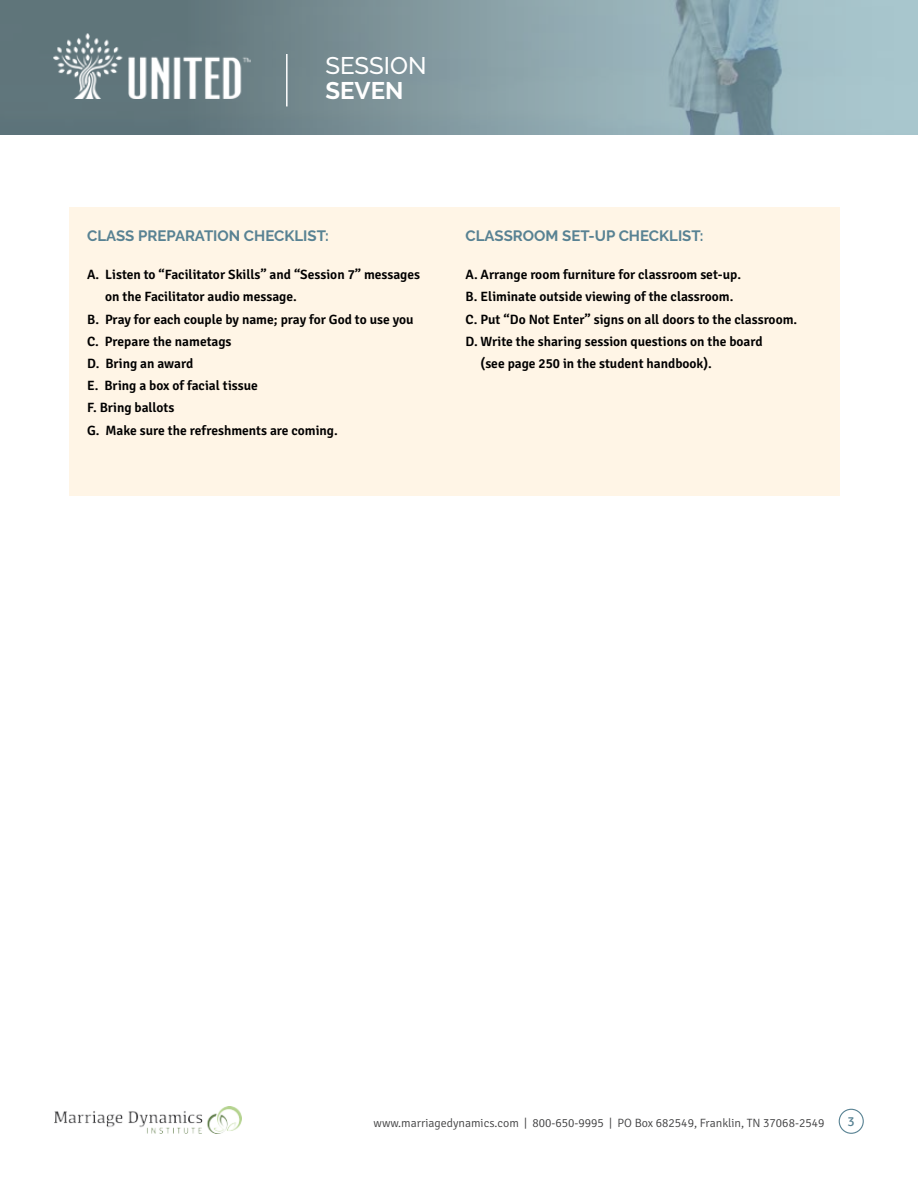
<style>
.page{position:relative;width:918px;height:1188px;background:#fff}
.page>*{position:absolute;margin:0;border:0;box-sizing:border-box;transform-origin:0 0}
.t1{font:500 24px "Raleway";color:#fff}
.t2{font:700 24px "Raleway";color:#fff}
.t3{font:700 15px "Raleway";color:#588293}
.t4{font:600 13.5px "Signika";color:#000}
.t5{font:13.5px "Signika";color:#588293}
.t6{font:300 12px "Signika";color:#404041}
</style>
<div class="page">
<img style="left:54px;top:1106px;width:187px;height:28px">
<div style="left:839px;top:1109px;width:25px;height:25px;border:1px solid #588293;border-radius:50%"></div>
<svg style="left:0;top:0;width:918px;height:134px;background:#839ba2"></svg>
<hr style="left:286px;top:54px;width:2px;height:52px;background:#fff">
<img style="left:54px;top:34px;width:196px;height:65px">
<div style="left:69px;top:207px;width:771px;height:288px;background:#fff5e6"></div>
<h1 class="t1" style="left:326px;top:51px;width:103px">SESSION</h1>
<h1 class="t2" style="left:326px;top:77px;width:80px">SEVEN</h1>
<p class="t3" style="left:87px;top:227px;width:243px">CLASS PREPARATION CHECKLIST:</p>
<p class="t4" style="left:87px;top:267px;width:334px">A. Listen to “Facilitator Skills” and “Session 7” messages</p>
<p class="t4" style="left:105px;top:289px;width:193px">on the Facilitator audio message.</p>
<p class="t4" style="left:87px;top:311px;width:328px">B. Pray for each couple by name; pray for God to use you</p>
<p class="t4" style="left:87px;top:333px;width:146px">C. Prepare the nametags</p>
<p class="t4" style="left:87px;top:356px;width:108px">D. Bring an award</p>
<p class="t4" style="left:87px;top:378px;width:172px">E. Bring a box of facial tissue</p>
<p class="t4" style="left:87px;top:400px;width:89px">F. Bring ballots</p>
<p class="t4" style="left:87px;top:422px;width:252px">G. Make sure the refreshments are coming.</p>
<p class="t3" style="left:466px;top:227px;width:239px">CLASSROOM SET-UP CHECKLIST:</p>
<p class="t4" style="left:466px;top:267px;width:277px">A. Arrange room furniture for classroom set-up.</p>
<p class="t4" style="left:466px;top:289px;width:269px">B. Eliminate outside viewing of the classroom.</p>
<p class="t4" style="left:466px;top:311px;width:333px">C. Put “Do Not Enter” signs on all doors to the classroom.</p>
<p class="t4" style="left:466px;top:333px;width:299px">D. Write the sharing session questions on the board</p>
<p class="t4" style="left:481px;top:356px;width:233px">(see page 250 in the student handbook).</p>
<p class="t6" style="left:374px;top:1116px;width:452px">www.marriagedynamics.com | 800-650-9995 | PO Box 682549, Franklin, TN 37068-2549</p>
<p class="t5" style="left:848px;top:1114px;width:9px">3</p>
</div>
